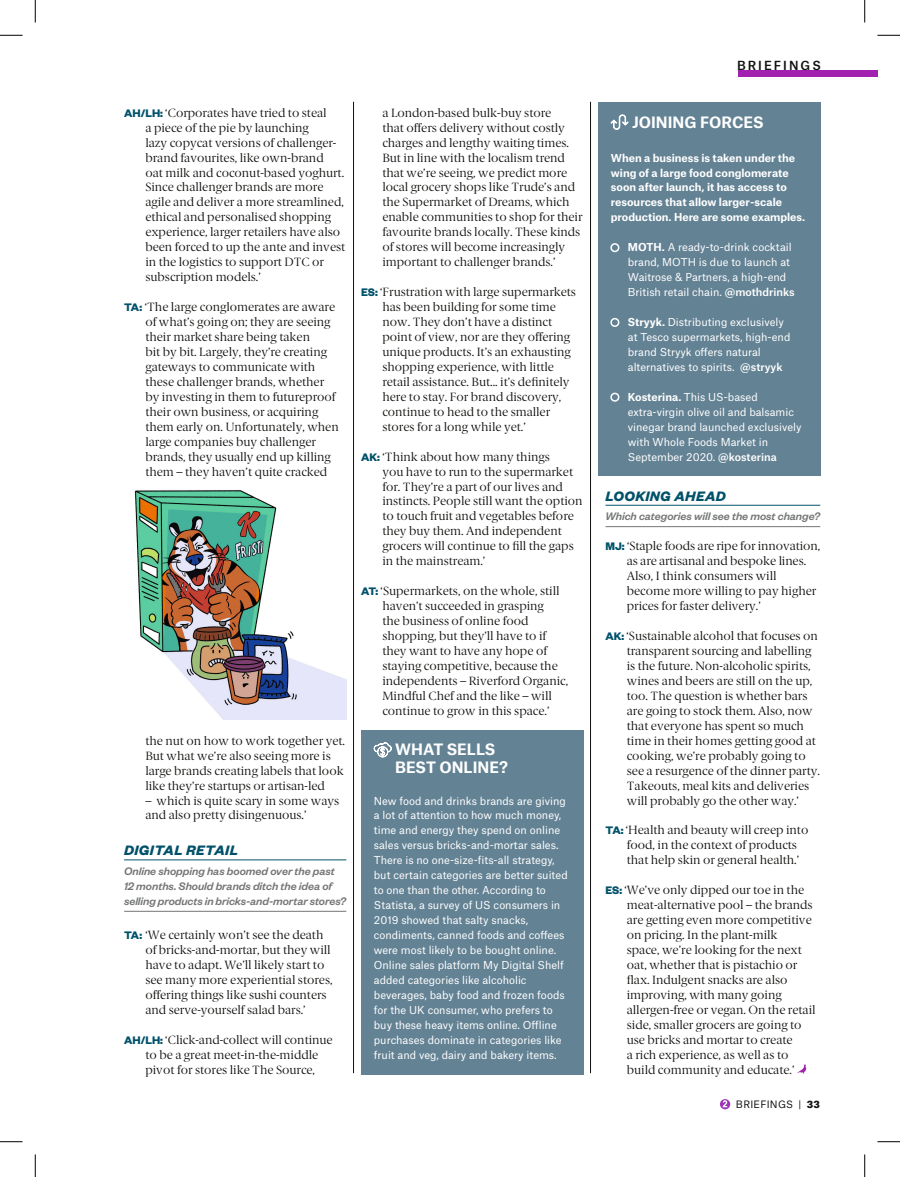
<style>
.page{position:relative;width:900px;height:1177px;background:#fff}
.page>*{position:absolute;margin:0;border:0;box-sizing:border-box;transform-origin:0 0}
.t1{font:700 15px/18px "Atlas Grotesk";color:#fff}
.t2{font:italic 700 15px "Founders Grotesk";letter-spacing:.03em;color:#005169}
.t3{font:12px/15px "Berlingske Serif";color:#11110f}
.t4{font:italic 500 12px/15px "Founders Grotesk";color:#747675}
.t5{font:500 12px "Atlas Grotesk";letter-spacing:.17em;color:#11110f}
.t6{font:10.5px/15px "Atlas Grotesk";color:#fff}
.t7{font:700 10.5px/15px "Atlas Grotesk";color:#fff}
.t8{font:9.75px "Atlas Grotesk";letter-spacing:.03em;color:#11110f}
.s1{font-family:"Founders Grotesk";font-weight:700;color:#00516a}
.s2{font-weight:700}
.s3{font-weight:500}
.s4{font-weight:900}
</style>
<div class="page">
<div style="left:738px;top:70px;width:139px;height:7px;background:#a222af"></div>
<svg style="left:720px;top:1098px;width:10px;height:10px"></svg>
<svg style="left:723px;top:1099px;width:4px;height:7px"></svg>
<hr style="left:353px;top:102px;width:1px;height:970px;background:#11110f">
<hr style="left:590px;top:102px;width:1px;height:970px;background:#11110f">
<div style="left:598px;top:102px;width:222px;height:373px;background:#638294"></div>
<svg style="left:611px;top:114px;width:17px;height:15px"></svg>
<div style="left:361px;top:729px;width:222px;height:345px;background:#638294"></div>
<svg style="left:373px;top:742px;width:19px;height:16px"></svg>
<hr style="left:124px;top:859px;width:222px;height:1px;background:#005169">
<hr style="left:124px;top:910px;width:222px;height:1px;background:#747675">
<hr style="left:605px;top:505px;width:215px;height:1px;background:#005169">
<hr style="left:605px;top:526px;width:215px;height:1px;background:#747675">
<svg style="left:797px;top:1064px;width:9px;height:9px"></svg>
<img style="left:134px;top:490px;width:212px;height:229px">
<svg style="left:0;top:35px;width:22px;height:1px"></svg>
<svg style="left:877px;top:35px;width:23px;height:1px"></svg>
<svg style="left:0;top:1141px;width:22px;height:1px"></svg>
<svg style="left:877px;top:1141px;width:23px;height:1px"></svg>
<svg style="left:35px;top:0;width:1px;height:22px"></svg>
<svg style="left:35px;top:1154px;width:1px;height:22px"></svg>
<svg style="left:864px;top:0;width:1px;height:22px"></svg>
<svg style="left:864px;top:1154px;width:1px;height:22px"></svg>
<p class="t3" style="left:145px;top:105px;width:201px;text-indent:-21px"><span class="s1">AH/LH:</span> ‘Corporates have tried to steal<br>a piece of the pie by launching<br>lazy copycat versions of challenger&shy;brand favourites, like own-brand<br>oat milk and coconut-based yoghurt.<br>Since challenger brands are more agile and deliver a more streamlined, ethical and personalised shopping experience, larger retailers have also been forced to up the ante and invest in the logistics to support DTC or subscription models.’</p>
<p class="t3" style="left:145px;top:299px;width:195px;text-indent:-21px"><span class="s1">TA:</span> ‘The large conglomerates are aware of what’s going on; they are seeing their market share being taken<br>bit by bit. Largely, they’re creating gateways to communicate with these challenger brands, whether by investing in them to futureproof their own business, or acquiring them early on. Unfortunately, when large companies buy challenger brands, they usually end up killing them – they haven’t quite cracked</p>
<p class="t3" style="left:145px;top:732px;width:201px">the nut on how to work together yet.<br>But what we’re also seeing more is large brands creating labels that look like they’re startups or artisan-led</p>
<p class="t3" style="left:145px;top:792px;width:195px">– which is quite scary in some ways and also pretty disingenuous.’</p>
<p class="t2" style="left:124px;top:840px;width:115px">DIGITAL RETAIL</p>
<p class="t4" style="left:124px;top:862px;width:224px">Online shopping has boomed over the past<br>12 months. Should brands ditch the idea of selling products in bricks-and-mortar stores?</p>
<p class="t3" style="left:145px;top:927px;width:189px;text-indent:-21px"><span class="s1">TA:</span> ‘We certainly won’t see the death of bricks-and-mortar, but they will have to adapt. We’ll likely start to see many more experiential stores, offering things like sushi counters and serve-yourself salad bars.’</p>
<p class="t3" style="left:124px;top:1031px;width:210px;text-align:center"><span class="s1">AH/LH:</span> ‘Click-and-collect will continue to be a great meet-in-the-middle<br>pivot for stores like The Source,</p>
<p class="t3" style="left:382px;top:105px;width:202px">a London-based bulk-buy store<br>that offers delivery without costly charges and lengthy waiting times.<br>But in line with the localism trend that we’re seeing, we predict more local grocery shops like Trude’s and the Supermarket of Dreams, which enable communities to shop for their favourite brands locally. These kinds of stores will become increasingly important to challenger brands.’</p>
<p class="t3" style="left:382px;top:284px;width:195px;text-indent:-21px"><span class="s1">ES:</span> ‘Frustration with large supermarkets has been building for some time now. They don’t have a distinct point of view, nor are they offering unique products. It’s an exhausting shopping experience, with little retail assistance. But... it’s definitely here to stay. For brand discovery, continue to head to the smaller stores for a long while yet.’</p>
<p class="t3" style="left:382px;top:449px;width:202px;text-indent:-21px"><span class="s1">AK:</span> ‘Think about how many things<br>you have to run to the supermarket for. They’re a part of our lives and instincts. People still want the option to touch fruit and vegetables before they buy them. And independent grocers will continue to fill the gaps in the mainstream.’</p>
<p class="t3" style="left:382px;top:583px;width:187px;text-indent:-21px"><span class="s1">AT:</span> ‘Supermarkets, on the whole, still haven’t succeeded in grasping<br>the business of online food shopping, but they’ll have to if they want to have any hope of staying competitive, because the independents – Riverford Organic,<br>Mindful Chef and the like – will continue to grow in this space.’</p>
<p class="t1" style="left:395px;top:738px;width:114px">WHAT SELLS<br>BEST ONLINE?</p>
<p class="t6" style="left:374px;top:791px;width:195px">New food and drinks brands are giving a lot of attention to how much money, time and energy they spend on online sales versus bricks-and-mortar sales.<br>There is no one-size-fits-all strategy, but certain categories are better suited to one than the other. According to Statista, a survey of US consumers in 2019 showed that salty snacks, condiments, canned foods and coffees were most likely to be bought online.<br>Online sales platform My Digital Shelf added categories like alcoholic beverages, baby food and frozen foods for the UK consumer, who prefers to buy these heavy items online. Offline purchases dominate in categories like fruit and veg, dairy and bakery items.</p>
<p class="t5" style="left:737px;top:56px;width:85px">BRIEFINGS</p>
<p class="t1" style="left:632px;top:112px;width:133px">JOINING FORCES</p>
<p class="t7" style="left:611px;top:149px;width:196px">When a business is taken under the wing of a large food conglomerate soon after launch, it has access to resources that allow larger-scale production. Here are some examples.</p>
<p class="t6" style="left:628px;top:238px;width:168px;text-indent:-17px">➔ <span class="s2">MOTH.</span> A ready-to-drink cocktail brand, MOTH is due to launch at<br>Waitrose &amp; Partners, a high-end<br>British retail chain. <span class="s3">@mothdrinks</span></p>
<p class="t6" style="left:628px;top:313px;width:164px;text-indent:-17px">➔ <span class="s2">Stryyk.</span> Distributing exclusively at Tesco supermarkets, high-end brand Stryyk offers natural alternatives to spirits. <span class="s3">@stryyk</span></p>
<p class="t6" style="left:628px;top:388px;width:175px;text-indent:-17px">➔ <span class="s2">Kosterina.</span> This US-based extra-virgin olive oil and balsamic vinegar brand launched exclusively with Whole Foods Market in<br>September 2020. <span class="s3">@kosterina</span></p>
<p class="t2" style="left:605px;top:486px;width:122px">LOOKING AHEAD</p>
<p class="t4" style="left:605px;top:508px;width:216px">Which categories will see the most change?</p>
<p class="t3" style="left:627px;top:538px;width:195px;text-indent:-21px"><span class="s1">MJ:</span> ‘Staple foods are ripe for innovation, as are artisanal and bespoke lines.<br>Also, I think consumers will become more willing to pay higher prices for faster delivery.’</p>
<p class="t3" style="left:627px;top:628px;width:195px;text-indent:-21px"><span class="s1">AK:</span> ‘Sustainable alcohol that focuses on transparent sourcing and labelling is the future. Non-alcoholic spirits, wines and beers are still on the up, too. The question is whether bars are going to stock them. Also, now that everyone has spent so much time in their homes getting good at cooking, we’re probably going to see a resurgence of the dinner party.<br>Takeouts, meal kits and deliveries will probably go the other way.’</p>
<p class="t3" style="left:627px;top:822px;width:183px;text-indent:-21px"><span class="s1">TA:</span> ‘Health and beauty will creep into food, in the context of products that help skin or general health.’</p>
<p class="t3" style="left:627px;top:882px;width:190px;text-indent:-21px"><span class="s1">ES:</span> ‘We’ve only dipped our toe in the meat-alternative pool – the brands are getting even more competitive on pricing. In the plant-milk<br>space, we’re looking for the next oat, whether that is pistachio or flax. Indulgent snacks are also improving, with many going allergen-free or vegan. On the retail side, smaller grocers are going to use bricks and mortar to create<br>a rich experience, as well as to build community and educate.’</p>
<p class="t8" style="left:736px;top:1095px;width:85px">BRIEFINGS | <span class="s4">33</span></p>
</div>
